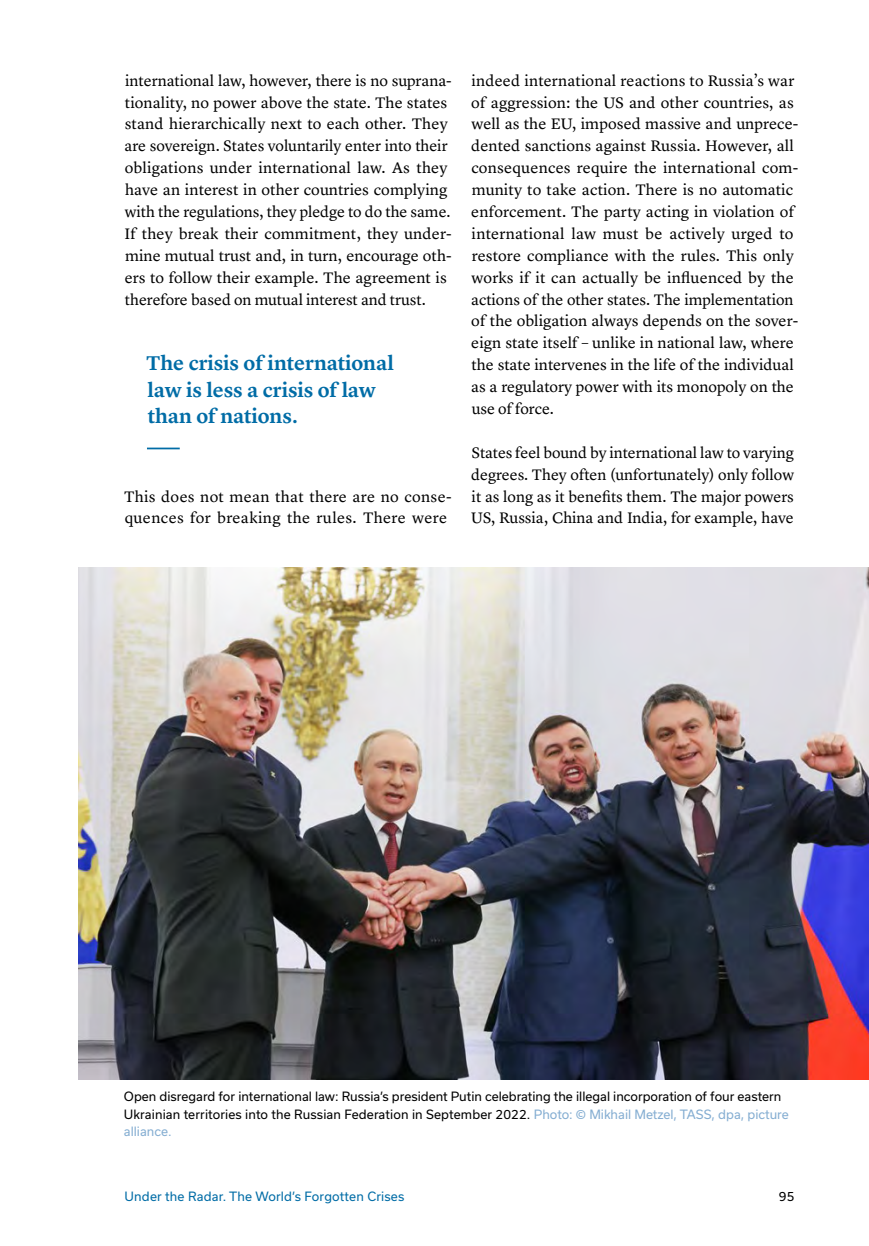
<style>
.page{position:relative;width:869px;height:1246px;background:#fff}
.page>*{position:absolute;margin:0;border:0;box-sizing:border-box;transform-origin:0 0}
.t1{font:600 20.65px/26.2px "Lyon Text";letter-spacing:-.005em;color:#006ca6}
.t2{font:15.75px/21.9px "Lyon Text";letter-spacing:.005em;color:#000}
.t3{font:12.25px/17.5px "Usual";color:#000}
.t4{font:12.25px "Usual";letter-spacing:.015em;color:#006ca6}
.s1{color:#85aed2}
</style>
<div class="page">
<hr style="left:147px;top:447px;width:33px;height:2px;background:#006ca6">
<img style="left:78px;top:567px;width:790px;height:512px">
<p class="t2" style="left:124px;top:68px;width:328px">international law, however, there is no suprana&shy;tionality, no power above the state. The states stand hierarchically next to each other. They are sovereign. States voluntarily enter into their obligations under international law. As they have an interest in other countries complying with the regulations, they pledge to do the same.<br>If they break their commitment, they under&shy;mine mutual trust and, in turn, encourage oth&shy;ers to follow their example. The agreement is therefore based on mutual interest and trust.</p>
<h1 class="t1" style="left:146px;top:348px;width:249px">The crisis of international law is less a crisis of law than of nations.</h1>
<p class="t2" style="left:124px;top:484px;width:329px">This does not mean that there are no conse&shy;quences for breaking the rules. There were</p>
<p class="t2" style="left:471px;top:68px;width:328px">indeed international reactions to Russia’s war of aggression: the US and other countries, as well as the EU, imposed massive and unprece&shy;dented sanctions against Russia. However, all consequences require the international com&shy;munity to take action. There is no automatic enforcement. The party acting in violation of international law must be actively urged to restore compliance with the rules. This only works if it can actually be influenced by the actions of the other states. The implementation of the obligation always depends on the sover&shy;eign state itself – unlike in national law, where the state intervenes in the life of the individual as a regulatory power with its monopoly on the use of force.</p>
<p class="t2" style="left:471px;top:440px;width:324px;text-align:justify">States feel bound by international law to varying degrees. They often (unfortunately) only follow it as long as it benefits them. The major powers US, Russia, China and India, for example, have</p>
<p class="t3" style="left:124px;top:1087px;width:666px">Open disregard for international law: Russia’s president Putin celebrating the illegal incorporation of four eastern<br>Ukrainian territories into the Russian Federation in September 2022. <span class="s1">Photo: © Mikhail Metzel, TASS, dpa, picture alliance.</span></p>
<p class="t4" style="left:124px;top:1188px;width:281px">Under the Radar. The World’s Forgotten Crises</p>
<p class="t3" style="left:778px;top:1186px;width:17px">95</p>
</div>
